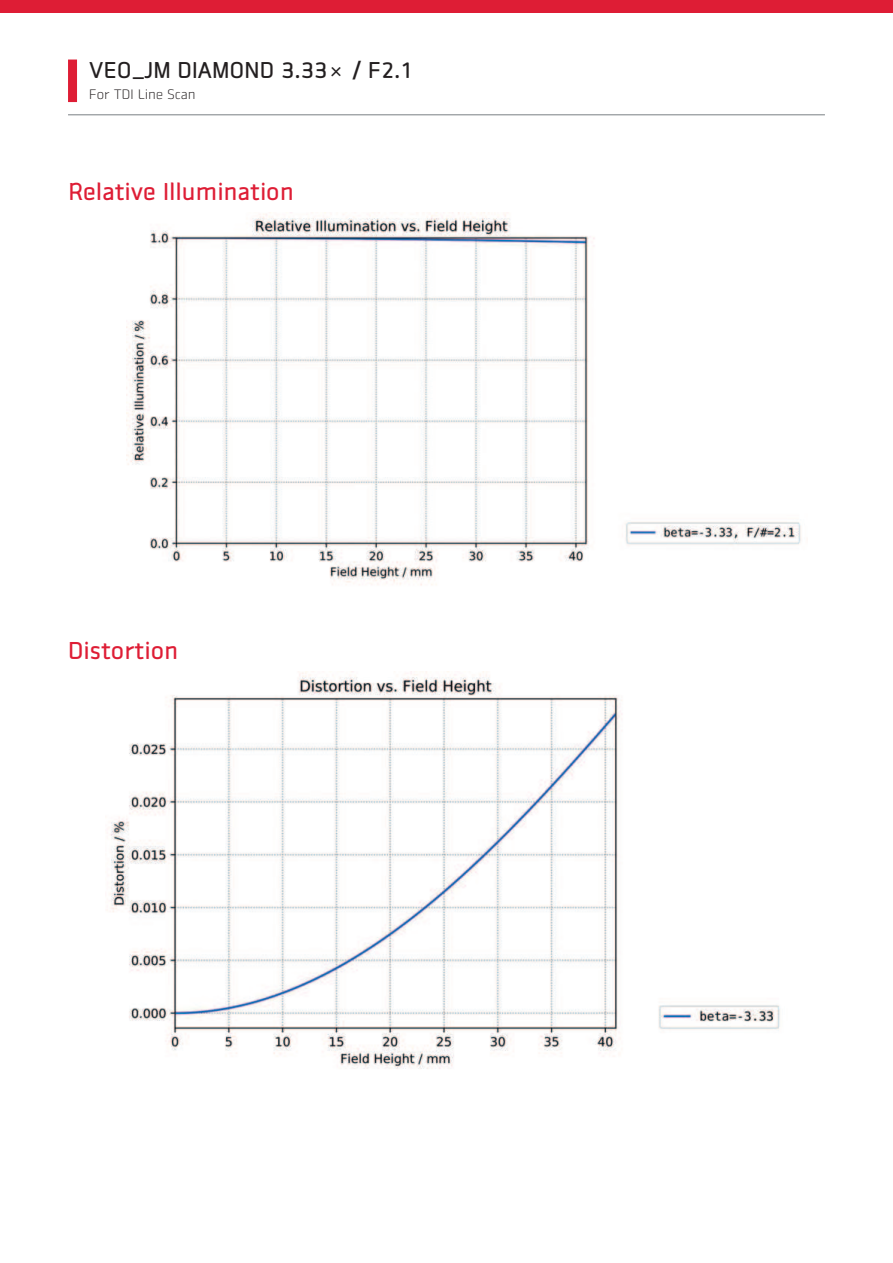
<style>
.page{position:relative;width:893px;height:1263px;background:#fff}
.page>*{position:absolute;margin:0;border:0;box-sizing:border-box;transform-origin:0 0}
.t1{font:24px "Vieworks B";color:#de1d35}
.t2{font:22.5px "Vieworks B";color:#231f20}
.t3{font:13.5px "Vieworks L";color:#231f20}
.s1{font-family:"MS UI Gothic";font-size:18px}
</style>
<div class="page">
<div style="left:68px;top:60px;width:9px;height:42px;background:#de1d35"></div>
<hr style="left:68px;top:115px;width:757px;height:1px;background:#797f84">
<div style="left:0;top:0;width:893px;height:13px;background:#de1d35"></div>
<img style="left:126px;top:213px;width:676px;height:373px">
<img style="left:107px;top:672px;width:673px;height:397px">
<p class="t2" style="left:89px;top:57px;width:326px">VEO_JM DIAMOND 3.33<span class="s1">×</span> / F2.1</p>
<p class="t3" style="left:89px;top:87px;width:108px">For TDI Line Scan</p>
<p class="t1" style="left:68px;top:177px;width:227px">Relative Illumination</p>
<p class="t1" style="left:68px;top:636px;width:112px">Distortion</p>
</div>
